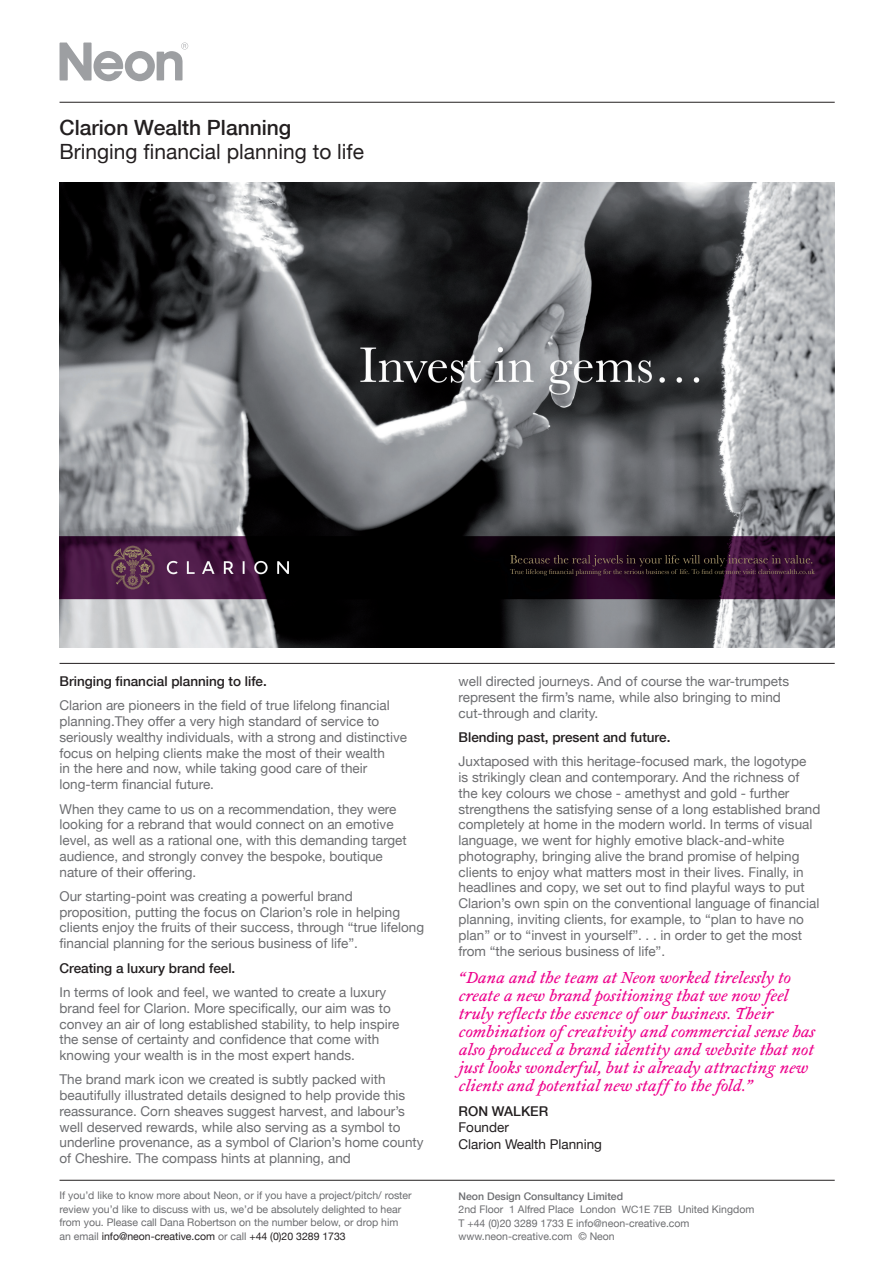
<style>
.page{position:relative;width:893px;height:1263px;background:#fff}
.page>*{position:absolute;margin:0;border:0;box-sizing:border-box;transform-origin:0 0}
.t1{font:21px "Helvetica Neue";color:#231f20}
.t2{font:500 21px "Helvetica Neue";color:#231f20}
.t3{font:italic 16.5px/18px "Foundry Wilson";color:#ed028c}
.t4{font:13.5px/15.8px "Helvetica Neue";color:#6c6d70}
.t5{font:500 13.5px "Helvetica Neue";color:#231f20}
.t6{font:13.5px/16.5px "Helvetica Neue";color:#231f20}
.t7{font:10.5px/13.5px "Helvetica Neue";color:#6c6d70}
.s1{color:#231f20}
.s2{font-weight:500}
.s3{font-size:10.2px}
</style>
<div class="page">
<hr style="left:60px;top:1180px;width:775px;height:1px;background:#231f20">
<hr style="left:60px;top:102px;width:775px;height:1px;background:#231f20">
<svg style="left:60px;top:43px;width:128px;height:38px"></svg>
<img style="left:60px;top:183px;width:775px;height:465px">
<hr style="left:60px;top:663px;width:775px;height:1px;background:#231f20">
<h1 class="t2" style="left:60px;top:110px;width:233px">Clarion Wealth Planning</h1>
<h1 class="t1" style="left:60px;top:133px;width:306px">Bringing financial planning to life</h1>
<p class="t5" style="left:60px;top:670px;width:209px">Bringing financial planning to life.</p>
<p class="t4" style="left:60px;top:697px;width:349px">Clarion are pioneers in the field of true lifelong financial planning.They offer a very high standard of service to seriously wealthy individuals, with a strong and distinctive focus on helping clients make the most of their wealth<br>in the here and now, while taking good care of their long-term financial future.</p>
<p class="t4" style="left:60px;top:800px;width:349px">When they came to us on a recommendation, they were looking for a rebrand that would connect on an emotive level, as well as a rational one, with this demanding target audience, and strongly convey the bespoke, boutique nature of their offering.</p>
<p class="t4" style="left:60px;top:887px;width:366px">Our starting-point was creating a powerful brand proposition, putting the focus on Clarion’s role in helping clients enjoy the fruits of their success, through “true lifelong financial planning for the serious business of life”.</p>
<p class="t5" style="left:60px;top:957px;width:177px">Creating a luxury brand feel.</p>
<p class="t4" style="left:60px;top:983px;width:341px">In terms of look and feel, we wanted to create a luxury brand feel for Clarion. More specifically, our aim was to convey an air of long established stability, to help inspire the sense of certainty and confidence that come with knowing your wealth is in the most expert hands.</p>
<p class="t4" style="left:60px;top:1071px;width:366px">The brand mark icon we created is subtly packed with beautifully illustrated details designed to help provide this reassurance. Corn sheaves suggest harvest, and labour’s well deserved rewards, while also serving as a symbol to underline provenance, as a symbol of Clarion’s home county of Cheshire. The compass hints at planning, and</p>
<p class="t7" style="left:60px;top:1188px;width:354px">If you’d like to know more about Neon, or if you have a project/pitch/ roster review you’d like to discuss with us, we’d be absolutely delighted to hear from you. Please call Dana Robertson on the number below, or drop him an email <span class="s1">info@neon-creative.com</span> or call <span class="s1">+44 (0)20 3289 1733</span></p>
<p class="t4" style="left:459px;top:672px;width:332px">well directed journeys. And of course the war-trumpets represent the firm’s name, while also bringing to mind cut-through and clarity.</p>
<p class="t5" style="left:459px;top:726px;width:213px">Blending past, present and future.</p>
<p class="t4" style="left:459px;top:753px;width:363px">Juxtaposed with this heritage-focused mark, the logotype<br>is strikingly clean and contemporary. And the richness of the key colours we chose - amethyst and gold - further strengthens the satisfying sense of a long established brand completely at home in the modern world. In terms of visual language, we went for highly emotive black-and-white photography, bringing alive the brand promise of helping clients to enjoy what matters most in their lives. Finally, in headlines and copy, we set out to find playful ways to put Clarion’s own spin on the conventional language of financial planning, inviting clients, for example, to “plan to have no plan” or to “invest in yourself”. . . in order to get the most from “the serious business of life”.</p>
<p class="t3" style="left:459px;top:968px;width:358px">“Dana and the team at Neon worked tirelessly to create a new brand positioning that we now feel truly reflects the essence of our business. Their combination of creativity and commercial sense has also produced a brand identity and website that not just looks wonderful, but is already attracting new clients and potential new staff to the fold.”</p>
<p class="t5" style="left:459px;top:1100px;width:91px">RON WALKER</p>
<p class="t6" style="left:459px;top:1118px;width:145px">Founder<br>Clarion Wealth Planning</p>
<p class="t7" style="left:459px;top:1188px;width:297px"><span class="s2">Neon Design Consultancy Limited<br></span>2nd Floor 1 Alfred Place London <span class="s3">WC</span>1<span class="s3">E</span> 7<span class="s3">EB</span> United Kingdom T +44 (0)20 3289 1733 E info@neon-creative.com www.neon-creative.com © Neon</p>
</div>
